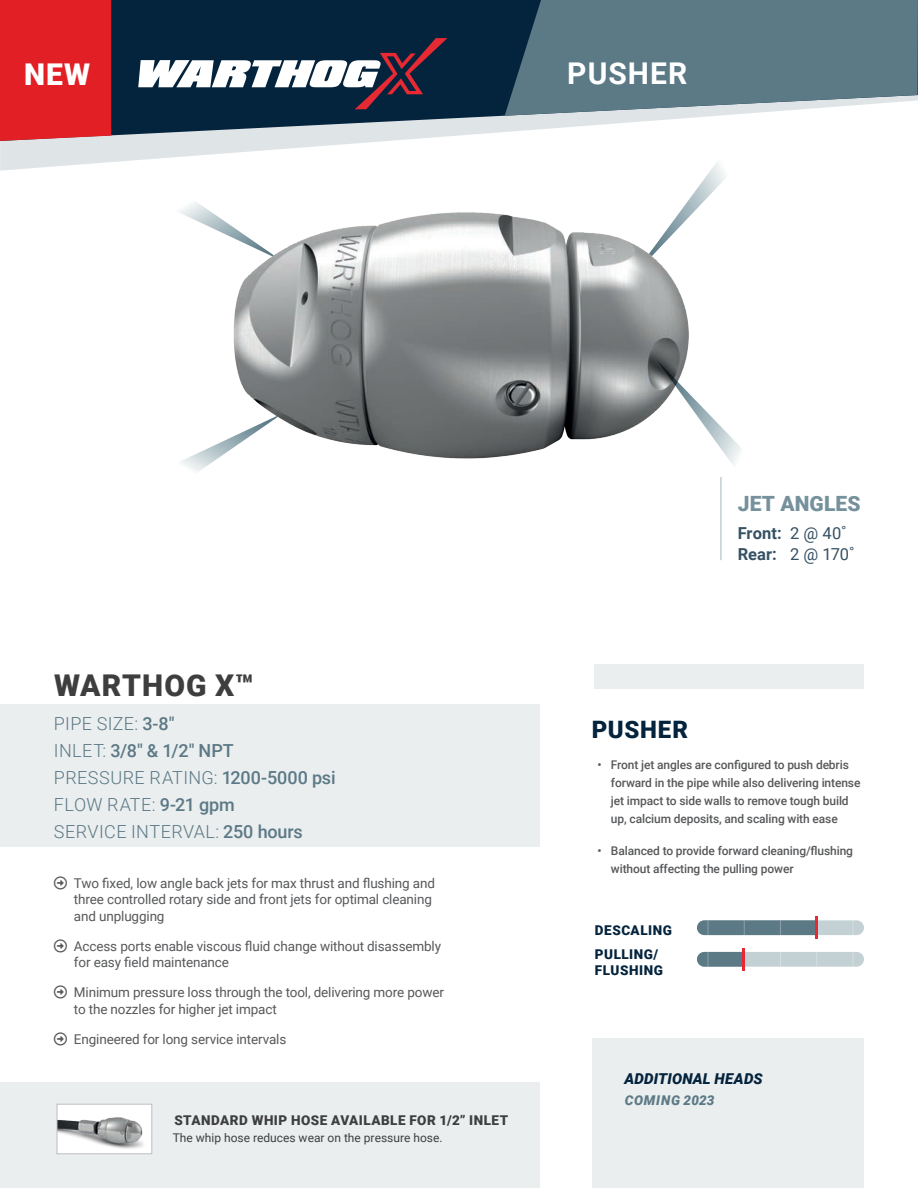
<style>
.page{position:relative;width:918px;height:1188px;background:#fff}
.page>*{position:absolute;margin:0;border:0;box-sizing:border-box;transform-origin:0 0}
.t1{font:900 30px "Roboto";letter-spacing:.03em;color:#3e3e3f}
.t2{font:700 30px "Roboto";letter-spacing:.035em;color:#fff}
.t3{font:900 30px "Roboto";color:#fff}
.t4{font:900 24px "Roboto";letter-spacing:.035em;color:#04233d}
.t5{font:900 21px "Roboto";letter-spacing:.01em;color:#75919b}
.t6{font:300 18px/27px "Roboto";letter-spacing:.02em;color:#5c7986}
.t7{font:700 16.5px/21px "Roboto";letter-spacing:.005em;color:#355163}
.t8{font:italic 900 15px "Roboto";letter-spacing:.01em;color:#04233d}
.t9{font:13.5px/16.5px "Roboto";letter-spacing:-.01em;color:#57585a}
.t10{font:900 13.5px "Roboto";letter-spacing:.035em;color:#3e3e3f}
.t11{font:900 13.5px/24px "Roboto";letter-spacing:.04em;color:#04233d}
.t12{font:italic 900 13.5px "Roboto";letter-spacing:.05em;color:#5c7986}
.t13{font:500 12px/18px "Roboto";letter-spacing:-.01em;color:#57585a}
.t14{font:12px "Roboto";color:#3e3e3f}
.s1{font-weight:400}
.s2{font-weight:500}
</style>
<div class="page">
<svg style="left:179px;top:202px;width:32px;height:10px"></svg>
<svg style="left:0;top:141px;width:383px;height:30px"></svg>
<svg style="left:111px;top:0;width:599px;height:141px;background:#465d70"></svg>
<svg style="left:505px;top:0;width:413px;height:116px;background:#647f8c"></svg>
<svg style="left:138px;top:38px;width:310px;height:71px"></svg>
<div style="left:0;top:0;width:111px;height:141px;background:#e31f26"></div>
<div style="left:0;top:1082px;width:540px;height:106px;background:#eaeeef"></div>
<div style="left:0;top:704px;width:540px;height:143px;background:#eaeeef"></div>
<img style="left:59px;top:1106px;width:91px;height:46px">
<div style="left:57px;top:1104px;width:95px;height:50px;border:1px solid #bcbdc0"></div>
<div style="left:594px;top:664px;width:270px;height:25px;background:#eaeeef"></div>
<div style="left:697px;top:920px;width:167px;height:15px;background:#c4d1d4;border-radius:7px"></div>
<div style="left:697px;top:952px;width:167px;height:15px;background:#c4d1d4;border-radius:7px"></div>
<svg style="left:697px;top:920px;width:118px;height:15px;background:#627e8a"></svg>
<svg style="left:816px;top:952px;width:1px;height:15px"></svg>
<svg style="left:780px;top:952px;width:1px;height:15px"></svg>
<svg style="left:697px;top:952px;width:45px;height:15px"></svg>
<hr style="left:815px;top:916px;width:3px;height:23px;background:#e62932">
<hr style="left:742px;top:949px;width:3px;height:22px;background:#e62932">
<div style="left:592px;top:1038px;width:272px;height:150px;background:#eaeeef"></div>
<svg style="left:680px;top:162px;width:46px;height:50px"></svg>
<hr style="left:721px;top:477px;width:1px;height:83px;background:#a2b6bd">
<img style="left:180px;top:212px;width:542px;height:318px">
<svg style="left:657px;top:360px;width:84px;height:115px"></svg>
<h1 class="t3" style="left:24px;top:54px;width:68px">NEW</h1>
<h1 class="t2" style="left:567px;top:53px;width:122px">PUSHER</h1>
<h3 class="t5" style="left:738px;top:489px;width:124px">JET ANGLES</h3>
<p class="t7" style="left:738px;top:522px;width:118px">Front: <span class="s1">2 @ 40˚<br></span>Rear: <span class="s1">2 @ 170˚</span></p>
<h1 class="t1" style="left:54px;top:664px;width:201px">WARTHOG X™</h1>
<h3 class="t6" style="left:54px;top:709px;width:283px">PIPE SIZE: <span class="s2">3-8"<br></span>INLET: <span class="s2">3/8" &amp; 1/2" NPT<br></span>PRESSURE RATING: <span class="s2">1200-5000 psi<br></span>FLOW RATE: <span class="s2">9-21 gpm<br></span>SERVICE INTERVAL: <span class="s2">250 hours</span></h3>
<p class="t9" style="left:74px;top:874px;width:363px">Two fixed, low angle back jets for max thrust and flushing and three controlled rotary side and front jets for optimal cleaning and unplugging</p>
<p class="t9" style="left:74px;top:937px;width:369px">Access ports enable viscous fluid change without disassembly for easy field maintenance</p>
<p class="t9" style="left:74px;top:984px;width:372px">Minimum pressure loss through the tool, delivering more power to the nozzles for higher jet impact</p>
<p class="t9" style="left:74px;top:1030px;width:214px">Engineered for long service intervals</p>
<p class="t10" style="left:174px;top:1111px;width:335px">STANDARD WHIP HOSE AVAILABLE FOR 1/2” INLET</p>
<p class="t14" style="left:173px;top:1129px;width:271px">The whip hose reduces wear on the pressure hose.</p>
<h2 class="t4" style="left:592px;top:712px;width:98px">PUSHER</h2>
<p class="t13" style="left:611px;top:755px;width:251px;text-indent:-14px">• Front jet angles are configured to push debris forward in the pipe while also delivering intense jet impact to side walls to remove tough build up, calcium deposits, and scaling with ease</p>
<p class="t13" style="left:611px;top:841px;width:244px;text-indent:-14px">• Balanced to provide forward cleaning/flushing without affecting the pulling power</p>
<p class="t11" style="left:595px;top:918px;width:79px">DESCALING<br>PULLING/</p>
<p class="t11" style="left:595px;top:958px;width:70px">FLUSHING</p>
<p class="t8" style="left:625px;top:1068px;width:140px">ADDITIONAL HEADS</p>
<p class="t12" style="left:625px;top:1091px;width:91px">COMING 2023</p>
</div>
